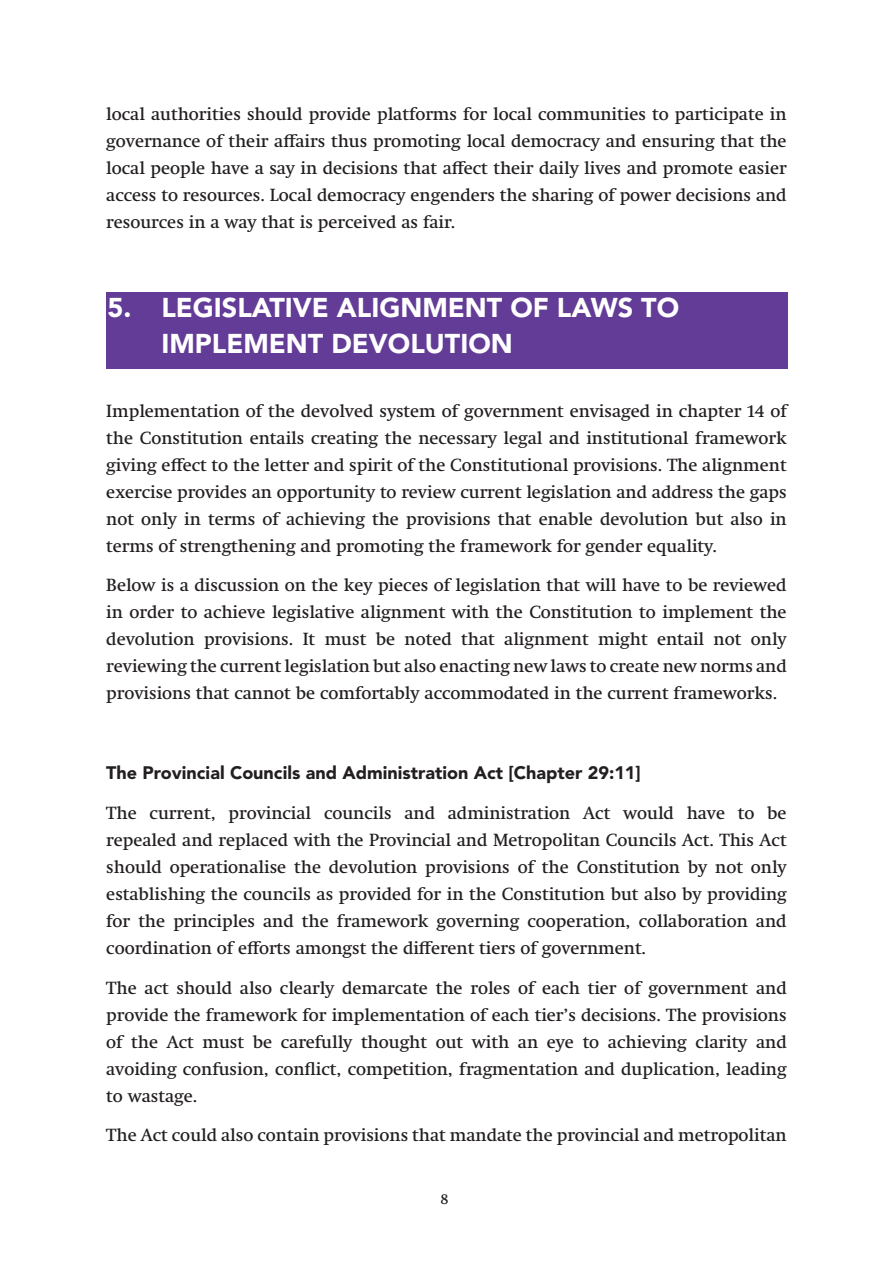
<style>
.page{position:relative;width:893px;height:1263px;background:#fff}
.page>*{position:absolute;margin:0;border:0;box-sizing:border-box;transform-origin:0 0}
.t1{font:900 27px/36px "Avenir LT Pro";color:#fff}
.t2{font:18px/27px "Swift Neue LT Pro";color:#231f20;text-align:justify}
.t3{font:900 18px "Avenir LT Pro";color:#231f20}
.t4{font:15px "Swift Neue LT Pro";color:#231f20}
</style>
<div class="page">
<div style="left:106px;top:292px;width:682px;height:76px;background:#633c97"></div>
<p class="t2" style="left:106px;top:100px;width:682px">local authorities should provide platforms for local communities to participate in governance of their affairs thus promoting local democracy and ensuring that the local people have a say in decisions that affect their daily lives and promote easier access to resources. Local democracy engenders the sharing of power decisions and resources in a way that is perceived as fair.</p>
<p class="t1" style="left:161px;top:289px;width:519px;text-indent:-54px">5. LEGISLATIVE ALIGNMENT OF LAWS TO<br>IMPLEMENT DEVOLUTION</p>
<p class="t2" style="left:106px;top:397px;width:682px">Implementation of the devolved system of government envisaged in chapter 14 of the Constitution entails creating the necessary legal and institutional framework giving effect to the letter and spirit of the Constitutional provisions. The alignment exercise provides an opportunity to review current legislation and address the gaps not only in terms of achieving the provisions that enable devolution but also in terms of strengthening and promoting the framework for gender equality.</p>
<p class="t2" style="left:106px;top:572px;width:682px">Below is a discussion on the key pieces of legislation that will have to be reviewed in order to achieve legislative alignment with the Constitution to implement the devolution provisions. It must be noted that alignment might entail not only reviewing the current legislation but also enacting new laws to create new norms and provisions that cannot be comfortably accommodated in the current frameworks.</p>
<p class="t3" style="left:106px;top:762px;width:536px">The Provincial Councils and Administration Act [Chapter 29:11]</p>
<p class="t2" style="left:106px;top:799px;width:682px">The current, provincial councils and administration Act would have to be repealed and replaced with the Provincial and Metropolitan Councils Act. This Act should operationalise the devolution provisions of the Constitution by not only establishing the councils as provided for in the Constitution but also by providing for the principles and the framework governing cooperation, collaboration and coordination of efforts amongst the different tiers of government.</p>
<p class="t2" style="left:106px;top:974px;width:682px">The act should also clearly demarcate the roles of each tier of government and provide the framework for implementation of each tier’s decisions. The provisions of the Act must be carefully thought out with an eye to achieving clarity and avoiding confusion, conflict, competition, fragmentation and duplication, leading to wastage.</p>
<p class="t2" style="left:106px;top:1121px;width:682px">The Act could also contain provisions that mandate the provincial and metropolitan</p>
<p class="t4" style="left:440px;top:1190px;width:10px">8</p>
</div>
